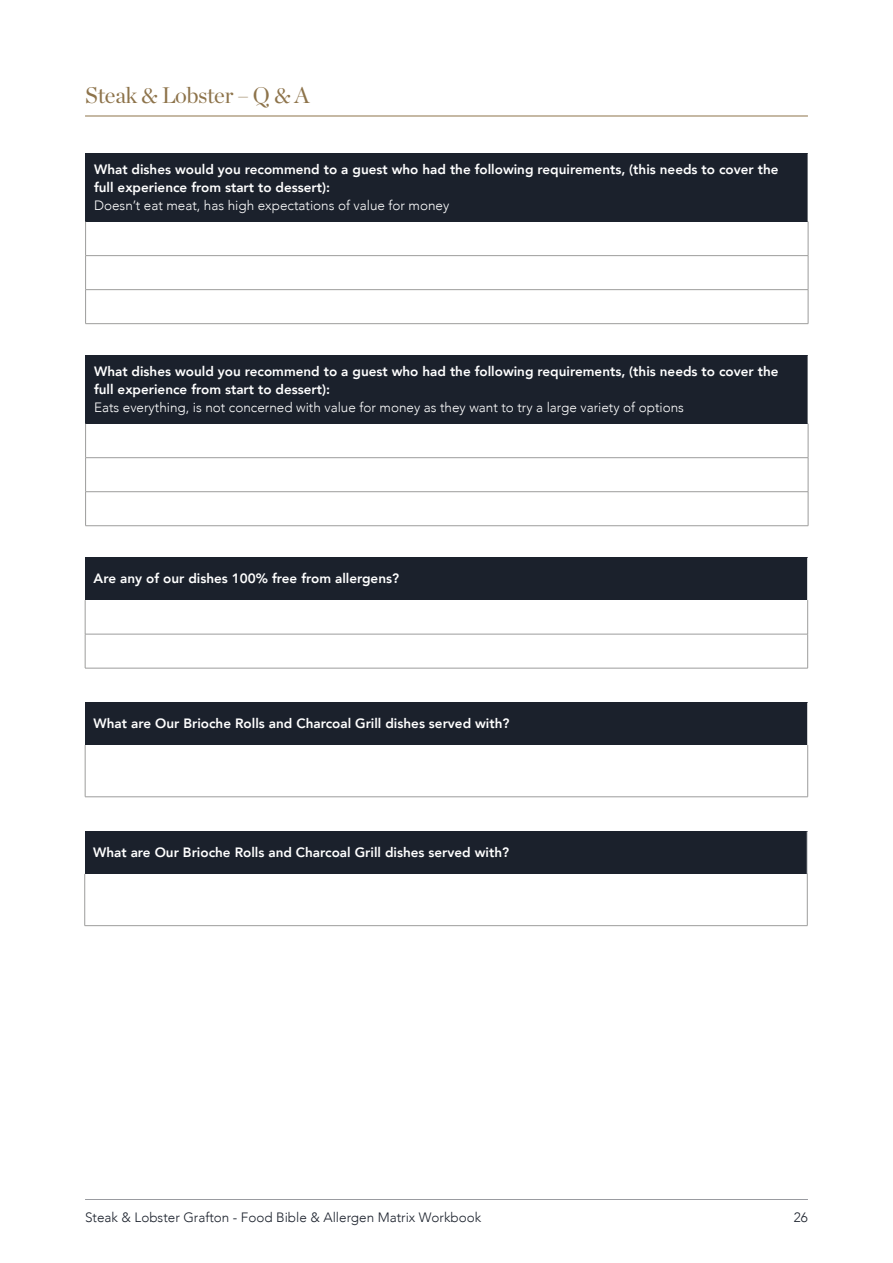
<style>
.page{position:relative;width:893px;height:1263px;background:#fff}
.page>*{position:absolute;margin:0;border:0;box-sizing:border-box;transform-origin:0 0}
.t1{font:22.5px "Chronicle Display";letter-spacing:-.01em;color:#8d734a}
.t2{font:800 13.5px/18px "Avenir";color:#fff}
.t3{font:300 13.5px "Avenir";color:#fff}
.t4{font:300 13.5px "Avenir";color:#1b212c}
</style>
<div class="page">
<hr style="left:85px;top:1199px;width:723px;height:1px;background:#1b212c">
<div style="left:86px;top:153px;width:722px;height:69px;background:#1b212c"></div>
<hr style="left:85px;top:222px;width:1px;height:33px;background:#9d9d9c">
<hr style="left:808px;top:222px;width:1px;height:33px;background:#9d9d9c">
<hr style="left:85px;top:255px;width:723px;height:1px;background:#9d9d9c">
<hr style="left:85px;top:256px;width:1px;height:34px;background:#9d9d9c">
<hr style="left:808px;top:256px;width:1px;height:34px;background:#9d9d9c">
<hr style="left:85px;top:289px;width:723px;height:1px;background:#9d9d9c">
<hr style="left:85px;top:290px;width:1px;height:34px;background:#9d9d9c">
<hr style="left:808px;top:290px;width:1px;height:34px;background:#9d9d9c">
<hr style="left:85px;top:323px;width:723px;height:1px;background:#9d9d9c">
<div style="left:86px;top:355px;width:722px;height:69px;background:#1b212c"></div>
<hr style="left:85px;top:424px;width:1px;height:34px;background:#9d9d9c">
<hr style="left:808px;top:424px;width:1px;height:34px;background:#9d9d9c">
<hr style="left:85px;top:457px;width:723px;height:1px;background:#9d9d9c">
<hr style="left:85px;top:458px;width:1px;height:34px;background:#9d9d9c">
<hr style="left:808px;top:458px;width:1px;height:34px;background:#9d9d9c">
<hr style="left:85px;top:491px;width:723px;height:1px;background:#9d9d9c">
<hr style="left:85px;top:492px;width:1px;height:34px;background:#9d9d9c">
<hr style="left:808px;top:492px;width:1px;height:34px;background:#9d9d9c">
<hr style="left:85px;top:525px;width:723px;height:1px;background:#9d9d9c">
<hr style="left:85px;top:116px;width:723px;height:1px;background:#8d734a">
<div style="left:85px;top:558px;width:723px;height:42px;background:#1b212c"></div>
<hr style="left:807px;top:558px;width:1px;height:42px;background:#fff">
<hr style="left:85px;top:600px;width:1px;height:34px;background:#9d9d9c">
<hr style="left:807px;top:600px;width:1px;height:34px;background:#9d9d9c">
<hr style="left:85px;top:634px;width:723px;height:1px;background:#9d9d9c">
<hr style="left:85px;top:634px;width:1px;height:34px;background:#9d9d9c">
<hr style="left:807px;top:634px;width:1px;height:34px;background:#9d9d9c">
<hr style="left:85px;top:668px;width:723px;height:1px;background:#9d9d9c">
<div style="left:85px;top:702px;width:723px;height:43px;background:#1b212c"></div>
<hr style="left:807px;top:702px;width:1px;height:43px;background:#fff">
<hr style="left:85px;top:745px;width:1px;height:52px;background:#9d9d9c">
<hr style="left:807px;top:745px;width:1px;height:52px;background:#9d9d9c">
<hr style="left:85px;top:796px;width:723px;height:1px;background:#9d9d9c">
<div style="left:85px;top:831px;width:722px;height:43px;background:#1b212c"></div>
<hr style="left:84px;top:874px;width:1px;height:51px;background:#9d9d9c">
<hr style="left:807px;top:874px;width:1px;height:51px;background:#9d9d9c">
<hr style="left:85px;top:925px;width:722px;height:1px;background:#9d9d9c">
<h1 class="t1" style="left:85px;top:78px;width:226px">Steak &amp; Lobster – Q &amp; A</h1>
<p class="t2" style="left:94px;top:160px;width:686px">What dishes would you recommend to a guest who had the following requirements, (this needs to cover the full experience from start to dessert):</p>
<p class="t3" style="left:94px;top:197px;width:357px">Doesn’t eat meat, has high expectations of value for money</p>
<p class="t2" style="left:94px;top:362px;width:686px">What dishes would you recommend to a guest who had the following requirements, (this needs to cover the full experience from start to dessert):</p>
<p class="t3" style="left:94px;top:400px;width:591px">Eats everything, is not concerned with value for money as they want to try a large variety of options</p>
<p class="t2" style="left:94px;top:570px;width:307px">Are any of our dishes 100% free from allergens?</p>
<p class="t2" style="left:94px;top:715px;width:417px">What are Our Brioche Rolls and Charcoal Grill dishes served with?</p>
<p class="t2" style="left:93px;top:843px;width:417px">What are Our Brioche Rolls and Charcoal Grill dishes served with?</p>
<p class="t4" style="left:85px;top:1209px;width:398px">Steak &amp; Lobster Grafton - Food Bible &amp; Allergen Matrix Workbook</p>
<p class="t4" style="left:794px;top:1209px;width:16px">26</p>
</div>
